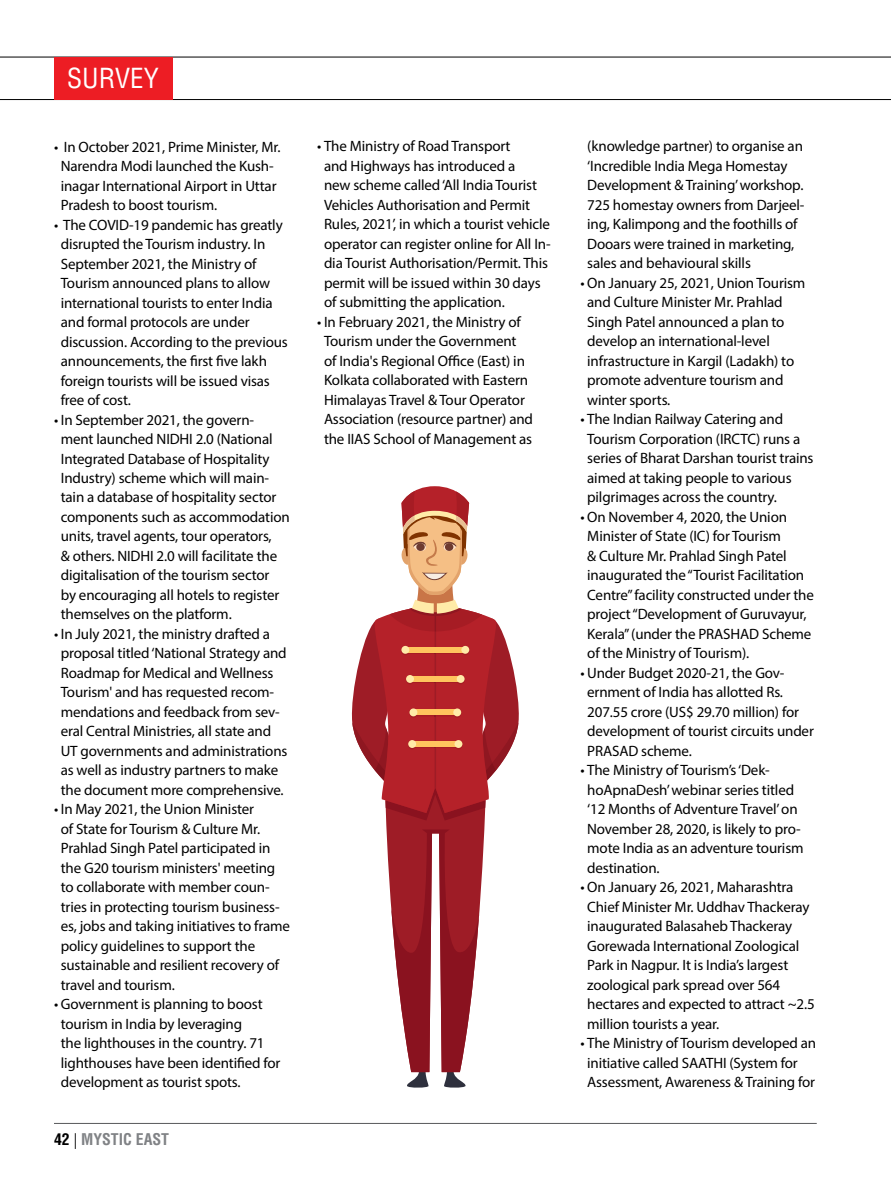
<style>
.page{position:relative;width:891px;height:1188px;background:#fff}
.page>*{position:absolute;margin:0;border:0;box-sizing:border-box;transform-origin:0 0}
.t1{font:condensed 27px "Helvetica LT Std";color:#fff}
.t2{font:700 condensed 15.75px "Helvetica LT Std";color:#808285}
.t3{font:15px/19.5px "Myriad Pro";letter-spacing:-.01em;color:#000}
.s1{color:#000}
.s2{font-weight:300;font-stretch:normal;color:#000}
</style>
<div class="page">
<hr style="left:54px;top:1123px;width:763px;height:1px;background:#58595b">
<hr style="left:0;top:57px;width:891px;height:1px;background:#000">
<hr style="left:0;top:99px;width:891px;height:1px;background:#000">
<div style="left:54px;top:57px;width:118px;height:42px;background:#ed1d24"></div>
<svg style="left:351px;top:486px;width:168px;height:602px"></svg>
<h1 class="t1" style="left:67px;top:61px;width:93px">SURVEY</h1>
<p class="t3" style="left:61px;top:136px;width:221px;text-indent:-7px">• In October 2021, Prime Minister, Mr.<br>Narendra Modi launched the Kush&shy;inagar International Airport in Uttar Pradesh to boost tourism.</p>
<p class="t3" style="left:61px;top:214px;width:229px;text-indent:-7px">• The COVID-19 pandemic has greatly disrupted the Tourism industry. In September 2021, the Ministry of Tourism announced plans to allow international tourists to enter India and formal protocols are under discussion. According to the previous announcements, the first five lakh foreign tourists will be issued visas free of cost.</p>
<p class="t3" style="left:61px;top:409px;width:231px;text-indent:-7px">• In September 2021, the govern&shy;ment launched NIDHI 2.0 (National Integrated Database of Hospitality Industry) scheme which will main&shy;tain a database of hospitality sector components such as accommodation units, travel agents, tour operators,<br>&amp; others. NIDHI 2.0 will facilitate the digitalisation of the tourism sector<br>by encouraging all hotels to register themselves on the platform.</p>
<p class="t3" style="left:61px;top:624px;width:228px;text-indent:-7px">• In July 2021, the ministry drafted a proposal titled ‘National Strategy and Roadmap for Medical and Wellness Tourism' and has requested recom&shy;mendations and feedback from sev&shy;eral Central Ministries, all state and UT governments and administrations as well as industry partners to make the document more comprehensive.</p>
<p class="t3" style="left:61px;top:799px;width:231px;text-indent:-7px">• In May 2021, the Union Minister<br>of State for Tourism &amp; Culture Mr.<br>Prahlad Singh Patel participated in the G20 tourism ministers' meeting to collaborate with member coun&shy;tries in protecting tourism business&shy;es, jobs and taking initiatives to frame policy guidelines to support the sustainable and resilient recovery of travel and tourism.</p>
<p class="t3" style="left:61px;top:994px;width:221px;text-indent:-7px">• Government is planning to boost tourism in India by leveraging<br>the lighthouses in the country. 71 lighthouses have been identified for development as tourist spots.</p>
<p class="t2" style="left:54px;top:1130px;width:117px"><span class="s1">42</span> <span class="s2">|</span> MYSTIC EAST</p>
<p class="t3" style="left:324px;top:136px;width:228px;text-indent:-7px">• The Ministry of Road Transport<br>and Highways has introduced a<br>new scheme called ‘All India Tourist Vehicles Authorisation and Permit Rules, 2021’, in which a tourist vehicle operator can register online for All In&shy;dia Tourist Authorisation/Permit. This permit will be issued within 30 days of submitting the application.</p>
<p class="t3" style="left:324px;top:312px;width:211px;text-indent:-7px">• In February 2021, the Ministry of Tourism under the Government<br>of India's Regional Office (East) in Kolkata collaborated with Eastern Himalayas Travel &amp; Tour Operator Association (resource partner) and the IIAS School of Management as</p>
<p class="t3" style="left:587px;top:136px;width:219px">(knowledge partner) to organise an ‘Incredible India Mega Homestay Development &amp; Training’ workshop.<br>725 homestay owners from Darjeel&shy;ing, Kalimpong and the foothills of Dooars were trained in marketing, sales and behavioural skills</p>
<p class="t3" style="left:587px;top:273px;width:220px;text-indent:-7px">• On January 25, 2021, Union Tourism and Culture Minister Mr. Prahlad<br>Singh Patel announced a plan to develop an international-level infrastructure in Kargil (Ladakh) to promote adventure tourism and winter sports.</p>
<p class="t3" style="left:587px;top:409px;width:228px;text-indent:-7px">• The Indian Railway Catering and Tourism Corporation (IRCTC) runs a series of Bharat Darshan tourist trains aimed at taking people to various pilgrimages across the country.</p>
<p class="t3" style="left:587px;top:507px;width:228px;text-indent:-7px">• On November 4, 2020, the Union Minister of State (IC) for Tourism<br>&amp; Culture Mr. Prahlad Singh Patel inaugurated the “Tourist Facilitation Centre” facility constructed under the project “Development of Guruvayur, Kerala” (under the PRASHAD Scheme of the Ministry of Tourism).</p>
<p class="t3" style="left:587px;top:663px;width:228px;text-indent:-7px">• Under Budget 2020-21, the Gov&shy;ernment of India has allotted Rs.<br>207.55 crore (US$ 29.70 million) for development of tourist circuits under<br>PRASAD scheme.</p>
<p class="t3" style="left:587px;top:760px;width:218px;text-indent:-7px">• The Ministry of Tourism’s ‘Dek&shy;hoApnaDesh’ webinar series titled ‘12 Months of Adventure Travel’ on<br>November 28, 2020, is likely to pro&shy;mote India as an adventure tourism destination.</p>
<p class="t3" style="left:587px;top:877px;width:229px;text-indent:-7px">• On January 26, 2021, Maharashtra Chief Minister Mr. Uddhav Thackeray inaugurated Balasaheb Thackeray Gorewada International Zoological Park in Nagpur. It is India’s largest zoological park spread over 564 hectares and expected to attract ~2.5 million tourists a year.</p>
<p class="t3" style="left:587px;top:1033px;width:230px;text-indent:-7px">• The Ministry of Tourism developed an initiative called SAATHI (System for<br>Assessment, Awareness &amp; Training for</p>
</div>
